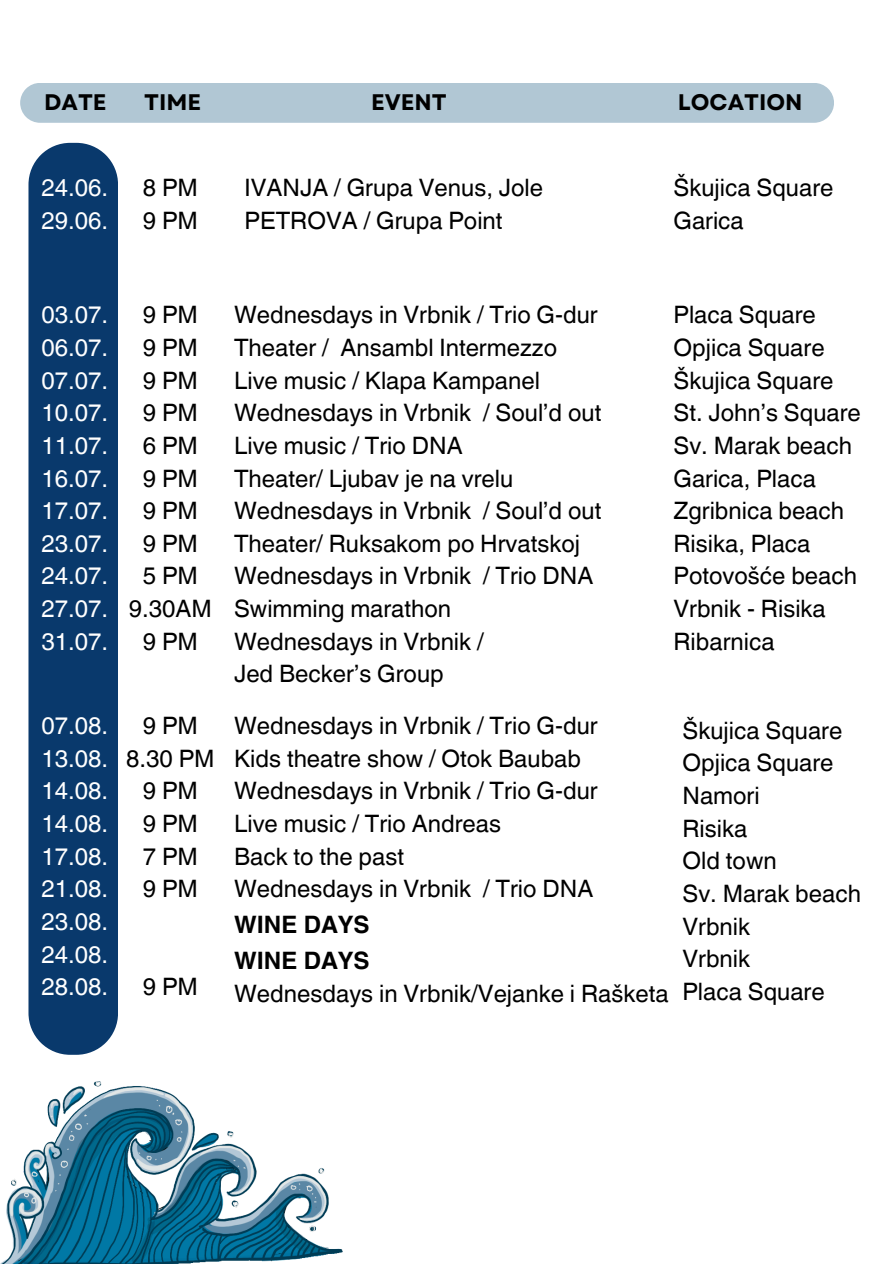
<style>
.page{position:relative;width:894px;height:1264px;background:#fff}
.page>*{position:absolute;margin:0;border:0;box-sizing:border-box;transform-origin:0 0}
.t1{font:24px/32.7px "Helvetica World";color:#000;text-align:center}
.t2{font:24px "Helvetica World";color:#fff}
.t3{font:700 24px "Helvetica World";color:#000}
.t4{font:700 22.5px "Garet";color:#000}
</style>
<div class="page">
<svg style="left:28px;top:143px;width:90px;height:911px;background:#1a4676"></svg>
<img style="left:1px;top:1081px;width:342px;height:182px">
<div style="left:20px;top:83px;width:813px;height:40px;background:#b1c7d4"></div>
<h1 class="t4" style="left:44px;top:85px;width:64px">DATE</h1>
<h1 class="t4" style="left:144px;top:85px;width:58px">TIME</h1>
<h1 class="t4" style="left:371px;top:85px;width:77px">EVENT</h1>
<p class="t4" style="left:677px;top:85px;width:126px">LOCATION</p>
<p class="t2" style="left:41px;top:173px;width:68px">24.06.</p>
<p class="t2" style="left:41px;top:206px;width:68px">29.06.</p>
<h2 class="t1" style="left:143px;top:171px;width:57px;text-align:left">8 PM<br>9 PM</h2>
<h2 class="t1" style="left:673px;top:171px;width:161px">Škujica Square</h2>
<h2 class="t1" style="left:244px;top:171px;width:300px">IVANJA / Grupa Venus, Jole</h2>
<h2 class="t1" style="left:244px;top:204px;width:259px">PETROVA / Grupa Point</h2>
<p class="t1" style="left:673px;top:204px;width:72px">Garica</p>
<p class="t2" style="left:41px;top:301px;width:68px">03.07.</p>
<p class="t2" style="left:41px;top:333px;width:68px">06.07.</p>
<p class="t2" style="left:41px;top:366px;width:68px">07.07.</p>
<p class="t2" style="left:41px;top:399px;width:68px">10.07.</p>
<p class="t2" style="left:41px;top:431px;width:68px">11.07.</p>
<p class="t2" style="left:41px;top:464px;width:68px">16.07.</p>
<p class="t2" style="left:41px;top:496px;width:68px">17.07.</p>
<p class="t2" style="left:41px;top:529px;width:68px">23.07.</p>
<p class="t2" style="left:41px;top:562px;width:68px">24.07.</p>
<p class="t2" style="left:41px;top:594px;width:68px">27.07.</p>
<p class="t2" style="left:41px;top:627px;width:68px">31.07.</p>
<p class="t1" style="left:129px;top:299px;width:85px">9 PM<br>9 PM<br>9 PM<br>9 PM<br>6 PM<br>9 PM<br>9 PM<br>9 PM<br>5 PM<br>9.30AM<br>9 PM</p>
<p class="t2" style="left:41px;top:711px;width:68px">07.08.</p>
<p class="t2" style="left:41px;top:744px;width:68px">13.08.</p>
<p class="t2" style="left:41px;top:777px;width:68px">14.08.</p>
<p class="t2" style="left:41px;top:809px;width:68px">14.08.</p>
<p class="t2" style="left:41px;top:842px;width:68px">17.08.</p>
<p class="t2" style="left:41px;top:874px;width:68px">21.08.</p>
<p class="t2" style="left:41px;top:907px;width:68px">23.08.</p>
<p class="t2" style="left:41px;top:940px;width:68px">24.08.</p>
<p class="t2" style="left:41px;top:972px;width:68px">28.08.</p>
<p class="t1" style="left:126px;top:709px;width:90px">9 PM<br>8.30 PM<br>9 PM<br>9 PM<br>7 PM<br>9 PM</p>
<p class="t1" style="left:143px;top:970px;width:57px">9 PM</p>
<p class="t1" style="left:234px;top:299px;width:365px">Wednesdays in Vrbnik / Trio G-dur</p>
<p class="t1" style="left:234px;top:331px;width:324px">Theater / Ansambl Intermezzo</p>
<p class="t1" style="left:234px;top:364px;width:307px">Live music / Klapa Kampanel</p>
<p class="t1" style="left:234px;top:396px;width:369px">Wednesdays in Vrbnik / Soul’d out</p>
<p class="t1" style="left:234px;top:429px;width:230px">Live music / Trio DNA</p>
<p class="t1" style="left:234px;top:462px;width:280px">Theater/ Ljubav je na vrelu</p>
<p class="t1" style="left:234px;top:494px;width:369px">Wednesdays in Vrbnik / Soul’d out</p>
<p class="t1" style="left:234px;top:527px;width:347px">Theater/ Ruksakom po Hrvatskoj</p>
<p class="t1" style="left:234px;top:560px;width:361px">Wednesdays in Vrbnik / Trio DNA</p>
<p class="t1" style="left:234px;top:592px;width:218px">Swimming marathon</p>
<p class="t1" style="left:234px;top:625px;width:251px">Wednesdays in Vrbnik /</p>
<p class="t1" style="left:234px;top:657px;width:211px">Jed Becker’s Group</p>
<p class="t1" style="left:234px;top:709px;width:365px">Wednesdays in Vrbnik / Trio G-dur</p>
<p class="t1" style="left:234px;top:742px;width:348px">Kids theatre show / Otok Baubab</p>
<p class="t1" style="left:234px;top:774px;width:365px">Wednesdays in Vrbnik / Trio G-dur</p>
<p class="t1" style="left:234px;top:807px;width:268px">Live music / Trio Andreas</p>
<p class="t1" style="left:234px;top:840px;width:171px">Back to the past</p>
<p class="t1" style="left:234px;top:872px;width:361px">Wednesdays in Vrbnik / Trio DNA</p>
<p class="t3" style="left:234px;top:905px;width:137px">WINE DAYS</p>
<p class="t3" style="left:234px;top:941px;width:137px">WINE DAYS</p>
<p class="t1" style="left:234px;top:977px;width:436px">Wednesdays in Vrbnik/Vejanke i Rašketa</p>
<p class="t1" style="left:673px;top:299px;width:144px">Placa Square</p>
<p class="t1" style="left:673px;top:331px;width:153px">Opjica Square</p>
<p class="t1" style="left:673px;top:364px;width:161px">Škujica Square</p>
<p class="t1" style="left:673px;top:396px;width:189px">St. John’s Square</p>
<p class="t1" style="left:673px;top:429px;width:180px">Sv. Marak beach</p>
<p class="t1" style="left:673px;top:462px;width:144px">Garica, Placa</p>
<p class="t1" style="left:673px;top:494px;width:172px">Zgribnica beach</p>
<p class="t1" style="left:673px;top:527px;width:138px">Risika, Placa</p>
<p class="t1" style="left:673px;top:560px;width:185px">Potovošće beach</p>
<p class="t1" style="left:673px;top:592px;width:154px">Vrbnik - Risika</p>
<p class="t1" style="left:673px;top:625px;width:102px">Ribarnica</p>
<p class="t1" style="left:682px;top:714px;width:161px">Škujica Square</p>
<p class="t1" style="left:682px;top:746px;width:153px">Opjica Square</p>
<p class="t1" style="left:682px;top:779px;width:79px">Namori</p>
<p class="t1" style="left:682px;top:812px;width:66px">Risika</p>
<p class="t1" style="left:682px;top:844px;width:96px">Old town</p>
<p class="t1" style="left:682px;top:877px;width:180px">Sv. Marak beach</p>
<p class="t1" style="left:682px;top:909px;width:69px">Vrbnik</p>
<p class="t1" style="left:682px;top:942px;width:69px">Vrbnik</p>
<p class="t1" style="left:682px;top:975px;width:144px">Placa Square</p>
</div>
